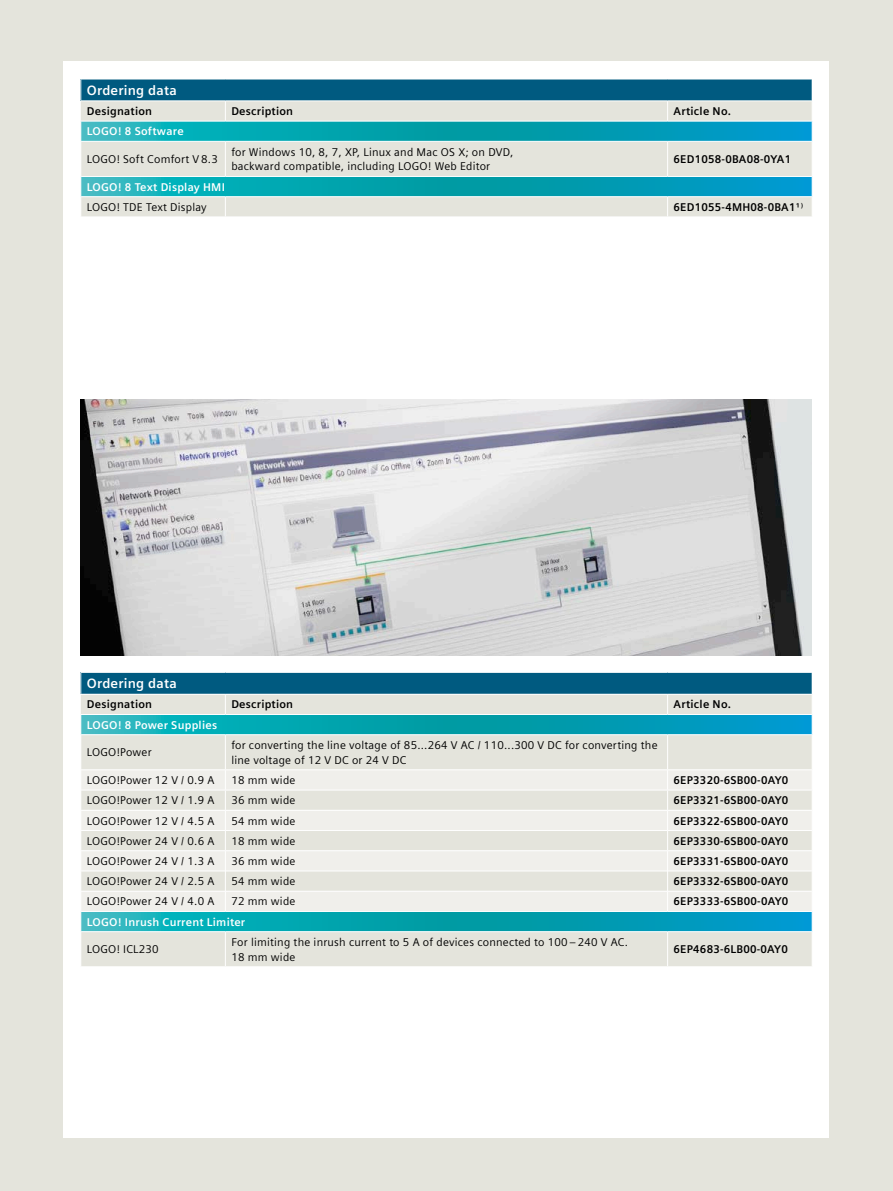
<style>
.page{position:relative;width:893px;height:1191px;background:#e4e4dc}
.page>*{position:absolute;margin:0;border:0;box-sizing:border-box;transform-origin:0 0}
.t1{font:700 13.5px "Siemens Sans Global";letter-spacing:.015em;color:#fff}
.t2{font:11.25px/14.9px "Siemens Sans Global";letter-spacing:.02em;color:#000}
.t3{font:700 11.25px "Siemens Sans Global";letter-spacing:.02em;color:#000}
.t4{font:700 11.25px "Siemens Sans Global";letter-spacing:.02em;color:#fff}
</style>
<div class="page">
<div style="left:64px;top:62px;width:765px;height:1075px;background:#fff"></div>
<div style="left:81px;top:79px;width:731px;height:22px;background:#005a80"></div>
<div style="left:81px;top:101px;width:731px;height:115px;background:#e4e4dc"></div>
<svg style="left:81px;top:122px;width:731px;height:74px;background:#6fc1c7"></svg>
<hr style="left:80px;top:79px;width:145px;height:1px;background:#fff">
<svg style="left:80px;top:79px;width:1px;height:21px"></svg>
<hr style="left:225px;top:79px;width:443px;height:1px;background:#fff">
<hr style="left:668px;top:79px;width:145px;height:1px;background:#fff">
<svg style="left:80px;top:122px;width:1px;height:19px"></svg>
<svg style="left:80px;top:177px;width:1px;height:20px"></svg>
<hr style="left:80px;top:100px;width:145px;height:1px;background:#fff">
<hr style="left:225px;top:100px;width:443px;height:1px;background:#fff">
<svg style="left:225px;top:101px;width:1px;height:20px"></svg>
<hr style="left:668px;top:100px;width:145px;height:1px;background:#fff">
<svg style="left:667px;top:101px;width:1px;height:20px"></svg>
<hr style="left:80px;top:121px;width:145px;height:1px;background:#fff">
<hr style="left:225px;top:121px;width:443px;height:1px;background:#fff">
<hr style="left:668px;top:121px;width:145px;height:1px;background:#fff">
<svg style="left:812px;top:121px;width:1px;height:20px"></svg>
<hr style="left:81px;top:141px;width:144px;height:1px;background:#fff">
<hr style="left:225px;top:141px;width:443px;height:1px;background:#fff">
<hr style="left:225px;top:142px;width:1px;height:34px;background:#fff">
<hr style="left:668px;top:141px;width:145px;height:1px;background:#fff">
<hr style="left:667px;top:142px;width:1px;height:34px;background:#fff">
<hr style="left:81px;top:176px;width:144px;height:1px;background:#fff">
<hr style="left:225px;top:176px;width:443px;height:1px;background:#fff">
<hr style="left:668px;top:176px;width:145px;height:1px;background:#fff">
<hr style="left:81px;top:196px;width:144px;height:1px;background:#fff">
<hr style="left:225px;top:196px;width:443px;height:1px;background:#fff">
<svg style="left:225px;top:197px;width:1px;height:19px"></svg>
<hr style="left:668px;top:196px;width:145px;height:1px;background:#fff">
<svg style="left:667px;top:197px;width:1px;height:19px"></svg>
<svg style="left:812px;top:177px;width:1px;height:20px"></svg>
<div style="left:81px;top:672px;width:731px;height:22px;background:#005a80"></div>
<div style="left:81px;top:695px;width:731px;height:271px;background:#e4e4dc"></div>
<svg style="left:81px;top:715px;width:731px;height:216px;background:#6ec1c7"></svg>
<svg style="left:81px;top:770px;width:731px;height:141px;background:#ebeae4"></svg>
<hr style="left:80px;top:672px;width:145px;height:1px;background:#fff">
<svg style="left:80px;top:672px;width:1px;height:22px"></svg>
<hr style="left:225px;top:672px;width:443px;height:1px;background:#fff">
<hr style="left:668px;top:672px;width:145px;height:1px;background:#fff">
<svg style="left:80px;top:715px;width:1px;height:19px"></svg>
<hr style="left:80px;top:870px;width:145px;height:1px;background:#fff">
<hr style="left:226px;top:870px;width:441px;height:1px;background:#fff">
<hr style="left:668px;top:870px;width:144px;height:1px;background:#fff">
<hr style="left:80px;top:891px;width:145px;height:1px;background:#fff">
<hr style="left:226px;top:891px;width:441px;height:1px;background:#fff">
<hr style="left:668px;top:891px;width:144px;height:1px;background:#fff">
<svg style="left:80px;top:912px;width:1px;height:19px"></svg>
<svg style="left:225px;top:695px;width:1px;height:19px"></svg>
<svg style="left:667px;top:695px;width:1px;height:19px"></svg>
<hr style="left:80px;top:714px;width:145px;height:1px;background:#fff">
<hr style="left:225px;top:714px;width:443px;height:1px;background:#fff">
<hr style="left:668px;top:714px;width:145px;height:1px;background:#fff">
<svg style="left:812px;top:714px;width:1px;height:20px"></svg>
<hr style="left:81px;top:734px;width:144px;height:1px;background:#fff">
<hr style="left:225px;top:734px;width:443px;height:1px;background:#fff">
<hr style="left:225px;top:735px;width:1px;height:34px;background:#fff">
<hr style="left:668px;top:734px;width:145px;height:1px;background:#fff">
<hr style="left:667px;top:735px;width:1px;height:34px;background:#fff">
<hr style="left:81px;top:769px;width:144px;height:1px;background:#fff">
<hr style="left:225px;top:769px;width:443px;height:1px;background:#fff">
<hr style="left:668px;top:769px;width:145px;height:1px;background:#fff">
<hr style="left:81px;top:789px;width:144px;height:1px;background:#fff">
<hr style="left:225px;top:789px;width:443px;height:1px;background:#fff">
<hr style="left:668px;top:789px;width:145px;height:1px;background:#fff">
<hr style="left:81px;top:810px;width:144px;height:1px;background:#fff">
<hr style="left:225px;top:810px;width:443px;height:1px;background:#fff">
<hr style="left:668px;top:810px;width:145px;height:1px;background:#fff">
<hr style="left:81px;top:830px;width:144px;height:1px;background:#fff">
<hr style="left:225px;top:830px;width:443px;height:1px;background:#fff">
<hr style="left:668px;top:830px;width:145px;height:1px;background:#fff">
<hr style="left:81px;top:850px;width:144px;height:1px;background:#fff">
<hr style="left:225px;top:850px;width:443px;height:1px;background:#fff">
<hr style="left:668px;top:850px;width:145px;height:1px;background:#fff">
<svg style="left:225px;top:770px;width:1px;height:141px"></svg>
<svg style="left:667px;top:770px;width:1px;height:141px"></svg>
<hr style="left:81px;top:911px;width:144px;height:1px;background:#fff">
<hr style="left:225px;top:911px;width:443px;height:1px;background:#fff">
<hr style="left:668px;top:911px;width:145px;height:1px;background:#fff">
<svg style="left:812px;top:911px;width:1px;height:20px"></svg>
<hr style="left:81px;top:931px;width:144px;height:1px;background:#fff">
<hr style="left:225px;top:931px;width:443px;height:1px;background:#fff">
<hr style="left:225px;top:932px;width:1px;height:34px;background:#fff">
<hr style="left:668px;top:931px;width:145px;height:1px;background:#fff">
<hr style="left:667px;top:932px;width:1px;height:34px;background:#fff">
<img style="left:80px;top:400px;width:732px;height:255px">
<p class="t1" style="left:87px;top:82px;width:92px">Ordering data</p>
<p class="t3" style="left:87px;top:105px;width:67px">Designation</p>
<p class="t3" style="left:231px;top:105px;width:63px">Description</p>
<p class="t3" style="left:674px;top:105px;width:59px">Article No.</p>
<p class="t4" style="left:87px;top:125px;width:98px">LOGO! 8 Software</p>
<p class="t2" style="left:87px;top:152px;width:133px">LOGO! Soft Comfort V 8.3</p>
<p class="t2" style="left:231px;top:145px;width:284px">for Windows 10, 8, 7, XP, Linux and Mac OS X; on DVD, backward compatible, including LOGO! Web Editor</p>
<p class="t3" style="left:674px;top:153px;width:119px">6ED1058-0BA08-0YA1</p>
<p class="t4" style="left:87px;top:180px;width:140px">LOGO! 8 Text Display HMI</p>
<p class="t2" style="left:87px;top:200px;width:121px">LOGO! TDE Text Display</p>
<p class="t3" style="left:674px;top:200px;width:131px">6ED1055-4MH08-0BA1¹⁾</p>
<p class="t1" style="left:87px;top:675px;width:92px">Ordering data</p>
<p class="t3" style="left:87px;top:698px;width:67px">Designation</p>
<p class="t3" style="left:231px;top:698px;width:63px">Description</p>
<p class="t3" style="left:674px;top:698px;width:59px">Article No.</p>
<p class="t4" style="left:87px;top:718px;width:132px">LOGO! 8 Power Supplies</p>
<p class="t2" style="left:87px;top:745px;width:66px">LOGO!Power</p>
<p class="t2" style="left:231px;top:738px;width:428px">for converting the line voltage of 85...264 V AC / 110...300 V DC for converting the line voltage of 12 V DC or 24 V DC</p>
<p class="t2" style="left:87px;top:773px;width:129px">LOGO!Power 12 V / 0.9 A</p>
<p class="t2" style="left:231px;top:773px;width:66px">18 mm wide</p>
<p class="t3" style="left:674px;top:773px;width:116px">6EP3320-6SB00-0AY0</p>
<p class="t2" style="left:87px;top:793px;width:129px">LOGO!Power 12 V / 1.9 A</p>
<p class="t2" style="left:231px;top:793px;width:66px">36 mm wide</p>
<p class="t3" style="left:674px;top:794px;width:116px">6EP3321-6SB00-0AY0</p>
<p class="t2" style="left:87px;top:813px;width:129px">LOGO!Power 12 V / 4.5 A</p>
<p class="t2" style="left:231px;top:813px;width:66px">54 mm wide</p>
<p class="t3" style="left:674px;top:814px;width:116px">6EP3322-6SB00-0AY0</p>
<p class="t2" style="left:87px;top:834px;width:129px">LOGO!Power 24 V / 0.6 A</p>
<p class="t2" style="left:231px;top:834px;width:66px">18 mm wide</p>
<p class="t3" style="left:674px;top:834px;width:116px">6EP3330-6SB00-0AY0</p>
<p class="t2" style="left:87px;top:854px;width:129px">LOGO!Power 24 V / 1.3 A</p>
<p class="t2" style="left:231px;top:854px;width:66px">36 mm wide</p>
<p class="t3" style="left:674px;top:854px;width:116px">6EP3331-6SB00-0AY0</p>
<p class="t2" style="left:87px;top:874px;width:129px">LOGO!Power 24 V / 2.5 A</p>
<p class="t2" style="left:231px;top:874px;width:66px">54 mm wide</p>
<p class="t3" style="left:674px;top:874px;width:116px">6EP3332-6SB00-0AY0</p>
<p class="t2" style="left:87px;top:894px;width:129px">LOGO!Power 24 V / 4.0 A</p>
<p class="t2" style="left:231px;top:894px;width:66px">72 mm wide</p>
<p class="t3" style="left:674px;top:895px;width:116px">6EP3333-6SB00-0AY0</p>
<p class="t4" style="left:87px;top:915px;width:160px">LOGO! Inrush Current Limiter</p>
<p class="t2" style="left:87px;top:942px;width:73px">LOGO! ICL230</p>
<p class="t2" style="left:231px;top:935px;width:398px">For limiting the inrush current to 5 A of devices connected to 100 – 240 V AC.<br>18 mm wide</p>
<p class="t3" style="left:674px;top:943px;width:116px">6EP4683-6LB00-0AY0</p>
</div>
